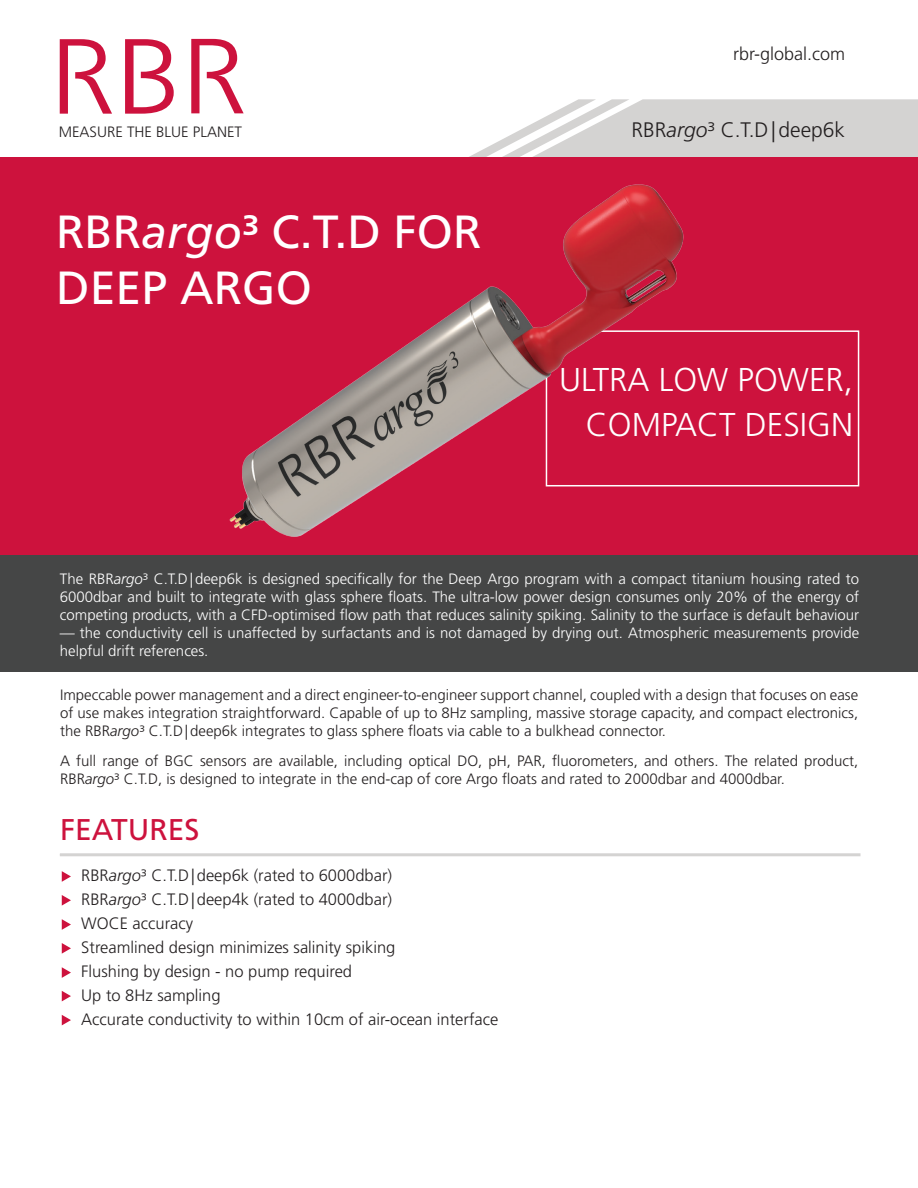
<style>
.page{position:relative;width:918px;height:1188px;background:#fff}
.page>*{position:absolute;margin:0;border:0;box-sizing:border-box;transform-origin:0 0}
.Data_Sheet_Title{font:46.5px/55.8px "Frutiger LT Std";color:#fff}
.Data_Sheet_Subtitle{font:300 33px "Frutiger LT Std";color:#fff}
.t1{font:30px "Frutiger LT Std";color:#cd123d}
.Data_Sheet_Body{font:300 21px "Frutiger LT Std";color:#231f20}
.t2{font:300 18px "Frutiger LT Std";color:#231f20}
.t3{font:300 16.5px "Frutiger LT Std";color:#231f20}
.Data_Sheet_Body-2{font:300 15px/18px "Frutiger LT Std";color:#231f20;text-align:justify}
.Data_Sheet_Body-3{font:300 15px/18px "Frutiger LT Std";color:#fff;text-align:justify}
.s1{font-style:italic}
</style>
<div class="page">
<svg style="left:469px;top:99px;width:449px;height:58px"></svg>
<div style="left:0;top:157px;width:918px;height:398px;background:#cd123d"></div>
<svg style="left:62px;top:871px;width:9px;height:11px"></svg>
<svg style="left:62px;top:895px;width:9px;height:11px"></svg>
<svg style="left:62px;top:919px;width:9px;height:11px"></svg>
<svg style="left:62px;top:943px;width:9px;height:11px"></svg>
<svg style="left:62px;top:967px;width:9px;height:11px"></svg>
<svg style="left:62px;top:991px;width:9px;height:10px"></svg>
<svg style="left:62px;top:1015px;width:9px;height:10px"></svg>
<svg style="left:125px;top:39px;width:49px;height:75px"></svg>
<svg style="left:60px;top:39px;width:52px;height:75px"></svg>
<svg style="left:191px;top:39px;width:53px;height:74px"></svg>
<div style="left:59px;top:853px;width:802px;height:3px;border:2px solid #d4d3d2"></div>
<div style="left:0;top:555px;width:918px;height:116px;background:#454646"></div>
<img style="left:229px;top:184px;width:560px;height:353px">
<p class="Data_Sheet_Body-2" style="left:59px;top:123px;width:185px">MEASURE THE BLUE PLANET</p>
<p class="Data_Sheet_Title" style="left:56px;top:205px;width:427px">RBR<span class="s1">argo</span>³ C.T.D FOR<br>DEEP ARGO</p>
<p class="t2" style="left:733px;top:43px;width:114px">rbr-global.com</p>
<p class="Data_Sheet_Body" style="left:631px;top:118px;width:215px">RBR<span class="s1">argo</span>³ C.T.D|deep6k</p>
<p class="Data_Sheet_Subtitle" style="left:559px;top:361px;width:295px">ULTRA LOW POWER,</p>
<p class="Data_Sheet_Subtitle" style="left:586px;top:406px;width:269px">COMPACT DESIGN</p>
<p class="Data_Sheet_Body-3" style="left:60px;top:570px;width:801px">The RBR<span class="s1">argo</span>³ C.T.D|deep6k is designed specifically for the Deep Argo program with a compact titanium housing rated to 6000dbar and built to integrate with glass sphere floats. The ultra-low power design consumes only 20% of the energy of competing products, with a CFD-optimised flow path that reduces salinity spiking. Salinity to the surface is default behaviour</p>
<p class="Data_Sheet_Body-3" style="left:60px;top:624px;width:801px">— the conductivity cell is unaffected by surfactants and is not damaged by drying out. Atmospheric measurements provide helpful drift references.</p>
<p class="Data_Sheet_Body-2" style="left:60px;top:686px;width:800px">Impeccable power management and a direct engineer-to-engineer support channel, coupled with a design that focuses on ease of use makes integration straightforward. Capable of up to 8Hz sampling, massive storage capacity, and compact electronics, the RBR<span class="s1">argo</span>³ C.T.D|deep6k integrates to glass sphere floats via cable to a bulkhead connector.</p>
<p class="Data_Sheet_Body-2" style="left:60px;top:752px;width:800px">A full range of BGC sensors are available, including optical DO, pH, PAR, fluorometers, and others. The related product,<br>RBR<span class="s1">argo</span>³ C.T.D, is designed to integrate in the end-cap of core Argo floats and rated to 2000dbar and 4000dbar.</p>
<p class="t1" style="left:60px;top:812px;width:141px">FEATURES</p>
<p class="t3" style="left:81px;top:866px;width:312px">RBR<span class="s1">argo</span>³ C.T.D|deep6k (rated to 6000dbar)</p>
<p class="t3" style="left:81px;top:890px;width:312px">RBR<span class="s1">argo</span>³ C.T.D|deep4k (rated to 4000dbar)</p>
<p class="t3" style="left:81px;top:914px;width:113px">WOCE accuracy</p>
<p class="t3" style="left:81px;top:938px;width:316px">Streamlined design minimizes salinity spiking</p>
<p class="t3" style="left:81px;top:962px;width:272px">Flushing by design - no pump required</p>
<p class="t3" style="left:81px;top:986px;width:141px">Up to 8Hz sampling</p>
<p class="t3" style="left:81px;top:1010px;width:419px">Accurate conductivity to within 10cm of air-ocean interface</p>
</div>
